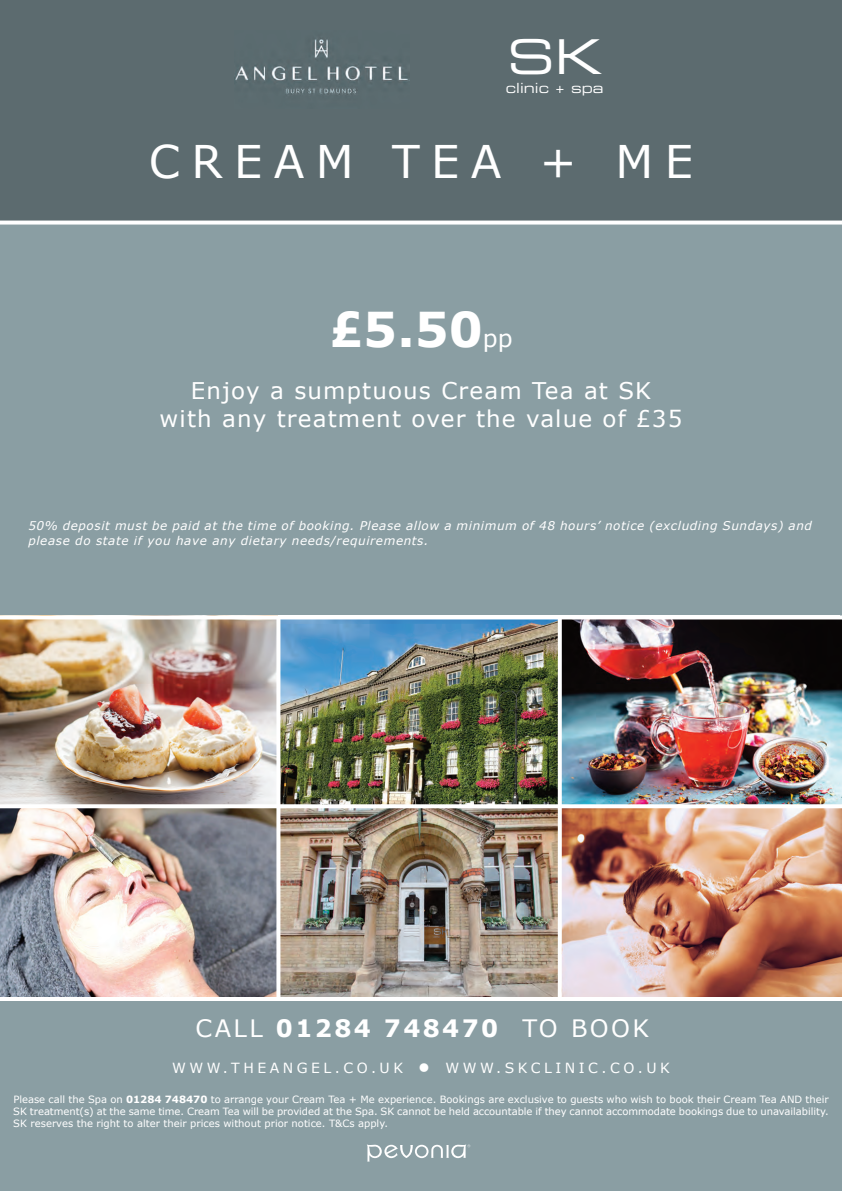
<style>
.page{position:relative;width:842px;height:1191px;background:#8a9ea3}
.page>*{position:absolute;margin:0;border:0;box-sizing:border-box;transform-origin:0 0}
.t1{font:700 48px "Verdana";color:#fff}
.t2{font:48px "Eurostile LT Extended Two";color:#fff}
.t3{font:45px "Verdana";letter-spacing:.25em;color:#fff}
.t4{font:700 24px "Verdana";letter-spacing:.1em;color:#fff}
.t5{font:23px/27.6px "Verdana";letter-spacing:.05em;color:#fff;text-align:center}
.t6{font:14px "Verdana";letter-spacing:.25em;color:#fff}
.t7{font:14px "Eurostile LT Extended Two";color:#fff}
.t8{font:italic 12px/14.4px "Verdana";letter-spacing:.05em;color:#fff}
.t9{font:10px/12px "Verdana";color:#fff;text-align:justify}
.s1{font-weight:400;font-size:24px}
.s2{font-weight:400}
.s3{font-weight:700}
</style>
<div class="page">
<img style="left:280px;top:619px;width:562px;height:378px">
<div style="left:0;top:0;width:842px;height:222px;background:#5c6b6f"></div>
<svg style="left:367px;top:1144px;width:103px;height:17px"></svg>
<svg style="left:0;top:220px;width:842px;height:4px;background:#e8eaeb"></svg>
<img style="left:235px;top:39px;width:173px;height:55px">
<img style="left:0;top:619px;width:276px;height:378px">
<hr style="left:0;top:615px;width:842px;height:4px;background:#fff">
<svg style="left:0;top:804px;width:842px;height:4px;background:#f6f6f6"></svg>
<svg style="left:276px;top:619px;width:4px;height:378px;background:#f5f5f6"></svg>
<svg style="left:558px;top:619px;width:4px;height:378px;background:#f9f9f9"></svg>
<hr style="left:0;top:997px;width:842px;height:4px;background:#fff">
<h1 class="t2" style="left:508px;top:24px;width:96px">SK</h1>
<h3 class="t7" style="left:506px;top:79px;width:99px">clinic + spa</h3>
<h2 class="t3" style="left:149px;top:133px;width:546px">CREAM TEA + ME</h2>
<h1 class="t1" style="left:329px;top:299px;width:185px">£5.50<span class="s1">pp</span></h1>
<h3 class="t5" style="left:160px;top:376px;width:524px">Enjoy a sumptuous Cream Tea at SK<br>with any treatment over the value of £35</h3>
<p class="t8" style="left:28px;top:518px;width:785px">50% deposit must be paid at the time of booking. Please allow a minimum of 48 hours’ notice (excluding Sundays) and please do state if you have any dietary needs/requirements.</p>
<h3 class="t4" style="left:196px;top:1013px;width:455px"><span class="s2">CALL</span> 01284 748470 <span class="s2">TO BOOK</span></h3>
<h3 class="t6" style="left:172px;top:1059px;width:499px">WWW.THEANGEL.CO.UK ● WWW.SKCLINIC.CO.UK</h3>
<p class="t9" style="left:13px;top:1092px;width:817px">Please call the Spa on <span class="s3">01284 748470</span> to arrange your Cream Tea + Me experience. Bookings are exclusive to guests who wish to book their Cream Tea AND their SK treatment(s) at the same time. Cream Tea will be provided at the Spa. SK cannot be held accountable if they cannot accommodate bookings due to unavailability.<br>SK reserves the right to alter their prices without prior notice. T&amp;Cs apply.</p>
</div>
